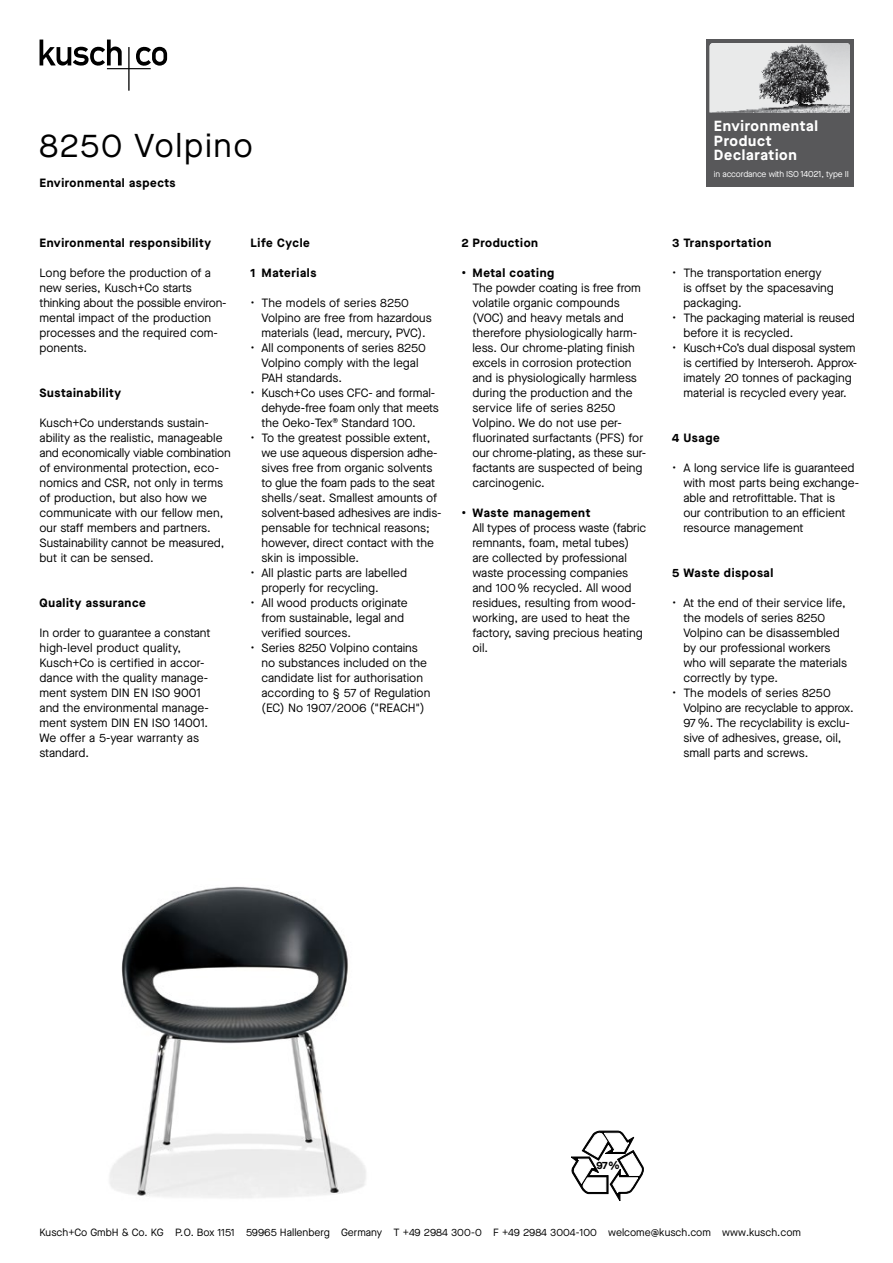
<style>
.page{position:relative;width:893px;height:1263px;background:#fff}
.page>*{position:absolute;margin:0;border:0;box-sizing:border-box;transform-origin:0 0}
.t1{font:33px "Maison Neue";letter-spacing:.05em;color:#000}
.t2{font:700 14.7px/14.7px "Maison Neue";letter-spacing:.05em;color:#fff}
.t3{font:12px/15px "Maison Neue";color:#000}
.t4{font:700 12px "Maison Neue";letter-spacing:.05em;color:#000}
.t5{font:10.5px "Maison Neue";color:#000}
.t6{font:700 10.5px "Maison Neue";color:#000}
.t7{font:8.55px "Maison Neue";letter-spacing:-.02em;color:#fff}
</style>
<div class="page">
<svg style="left:40px;top:40px;width:127px;height:51px"></svg>
<div style="left:706px;top:40px;width:147px;height:147px;background:#58585a"></div>
<img style="left:710px;top:43px;width:140px;height:70px">
<svg style="left:571px;top:1130px;width:73px;height:71px"></svg>
<img style="left:110px;top:886px;width:256px;height:312px">
<h1 class="t1" style="left:40px;top:123px;width:215px">8250 Volpino</h1>
<p class="t4" style="left:40px;top:174px;width:138px">Environmental aspects</p>
<p class="t4" style="left:40px;top:234px;width:173px">Environmental responsibility</p>
<p class="t3" style="left:40px;top:265px;width:188px">Long before the production of a new series, Kusch+Co starts thinking about the possible environ&shy;mental impact of the production processes and the required com&shy;ponents.</p>
<p class="t4" style="left:40px;top:384px;width:83px">Sustainability</p>
<p class="t3" style="left:40px;top:415px;width:193px">Kusch+Co understands sustain&shy;ability as the realistic, manageable and economically viable combination of environmental protection, eco&shy;nomics and CSR, not only in terms of production, but also how we communicate with our fellow men, our staff members and partners.<br>Sustainability cannot be measured, but it can be sensed.</p>
<p class="t4" style="left:40px;top:594px;width:108px">Quality assurance</p>
<p class="t3" style="left:40px;top:625px;width:172px">In order to guarantee a constant high-level product quality,<br>Kusch+Co is certified in accor&shy;dance with the quality manage&shy;ment system DIN EN ISO 9001 and the environmental manage&shy;ment system DIN EN ISO 14001.<br>We offer a 5-year warranty as standard.</p>
<p class="t4" style="left:250px;top:234px;width:61px">Life Cycle</p>
<p class="t4" style="left:250px;top:264px;width:67px">1 Materials</p>
<p class="t3" style="left:261px;top:295px;width:172px;text-indent:-11px">• The models of series 8250<br>Volpino are free from hazardous materials (lead, mercury, PVC).</p>
<p class="t3" style="left:261px;top:340px;width:166px;text-indent:-11px">• All components of series 8250<br>Volpino comply with the legal<br>PAH standards.</p>
<p class="t3" style="left:261px;top:385px;width:179px;text-indent:-11px">• Kusch+Co uses CFC- and formal&shy;dehyde-free foam only that meets the Oeko-Tex<sup>®</sup> Standard 100.</p>
<p class="t3" style="left:261px;top:430px;width:182px;text-indent:-11px">• To the greatest possible extent, we use aqueous dispersion adhe&shy;sives free from organic solvents to glue the foam pads to the seat shells / seat. Smallest amounts of solvent-based adhesives are indis&shy;pensable for technical reasons; however, direct contact with the skin is impossible.</p>
<p class="t3" style="left:261px;top:565px;width:147px;text-indent:-11px">• All plastic parts are labelled properly for recycling.</p>
<p class="t3" style="left:261px;top:595px;width:148px;text-indent:-11px">• All wood products originate from sustainable, legal and verified sources.</p>
<p class="t3" style="left:261px;top:640px;width:170px;text-indent:-11px">• Series 8250 Volpino contains no substances included on the candidate list for authorisation according to § 57 of Regulation (EC) No 1907/2006 ("REACH")</p>
<p class="t4" style="left:461px;top:234px;width:78px">2 Production</p>
<p class="t4" style="left:461px;top:264px;width:94px">• Metal coating</p>
<p class="t3" style="left:472px;top:280px;width:175px">The powder coating is free from volatile organic compounds (VOC) and heavy metals and therefore physiologically harm&shy;less. Our chrome--plating finish excels in corrosion protection and is physiologically harmless during the production and the service life of series 8250<br>Volpino. We do not use per&shy;fluorinated surfactants (PFS) for our chrome-plating, as these sur&shy;factants are suspected of being carcinogenic.</p>
<p class="t4" style="left:461px;top:504px;width:130px">• Waste management</p>
<p class="t3" style="left:472px;top:520px;width:175px">All types of process waste (fabric remnants, foam, metal tubes) are collected by professional waste processing companies and 100 % recycled. All wood residues, resulting from wood&shy;working, are used to heat the factory, saving precious heating oil.</p>
<p class="t2" style="left:714px;top:118px;width:106px">Environmental<br>Product<br>Declaration</p>
<p class="t7" style="left:714px;top:168px;width:137px">in accordance with ISO 14021, type II</p>
<p class="t4" style="left:672px;top:234px;width:100px">3 Transportation</p>
<p class="t3" style="left:683px;top:265px;width:152px;text-indent:-11px">• The transportation energy<br>is offset by the spacesaving packaging.</p>
<p class="t3" style="left:683px;top:310px;width:173px;text-indent:-11px">• The packaging material is reused before it is recycled.</p>
<p class="t3" style="left:683px;top:340px;width:175px;text-indent:-11px">• Kusch+Co’s dual disposal system is certified by Interseroh. Approx&shy;imately 20 tonnes of packaging material is recycled every year.</p>
<p class="t4" style="left:672px;top:429px;width:49px">4 Usage</p>
<p class="t3" style="left:683px;top:460px;width:177px;text-indent:-11px">• A long service life is guaranteed with most parts being exchange&shy;able and retrofittable. That is<br>our contribution to an efficient resource management</p>
<p class="t4" style="left:672px;top:564px;width:103px">5 Waste disposal</p>
<p class="t3" style="left:683px;top:595px;width:165px;text-indent:-11px">• At the end of their service life, the models of series 8250<br>Volpino can be disassembled by our professional workers who will separate the materials correctly by type.</p>
<p class="t3" style="left:683px;top:685px;width:172px;text-indent:-11px">• The models of series 8250<br>Volpino are recyclable to approx.<br>97 %. The recyclability is exclu&shy;sive of adhesives, grease, oil, small parts and screws.</p>
<p class="t6" style="left:596px;top:1158px;width:25px">97 %</p>
<p class="t5" style="left:40px;top:1226px;width:763px">Kusch+Co GmbH &amp; Co. KG P.O. Box 1151 59965 Hallenberg Germany T +49 2984 300-0 F +49 2984 3004-100 welcome@kusch.com www.kusch.com</p>
</div>
